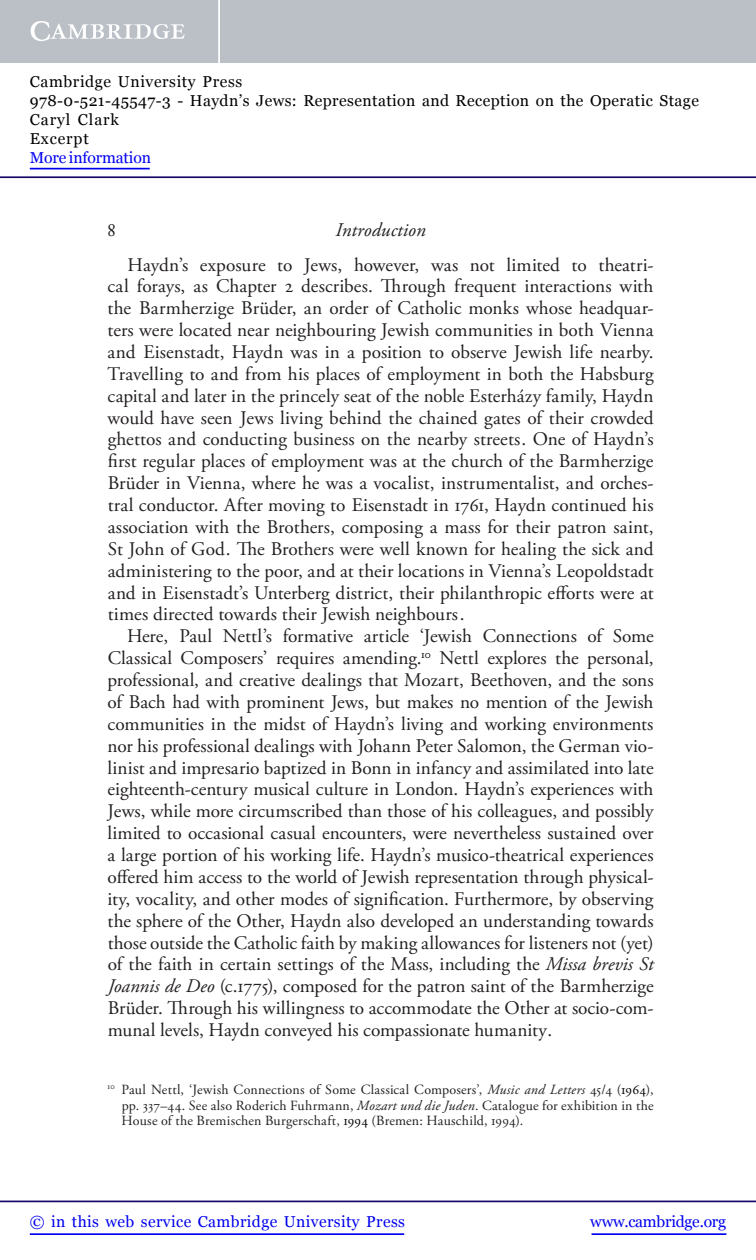
<style>
.page{position:relative;width:756px;height:1260px;background:#fff}
.page>*{position:absolute;margin:0;border:0;box-sizing:border-box;transform-origin:0 0}
.t1{font:19.25px/21.9px "Adobe Garamond Pro";color:#231f20;text-align:justify}
.t2{font:italic 19.25px "Adobe Garamond Pro";letter-spacing:.005em;color:#231f20}
.t3{font:15.75px/18.9px "Georgia";letter-spacing:.025em;color:#000}
.t4{font:15.75px "Georgia";letter-spacing:.025em;color:#0000f1}
.t5{font:15.75px "Georgia";letter-spacing:-.015em;color:#0000f1}
.t6{font:15.75px "Georgia";letter-spacing:-.01em;color:#0000f1}
.t7{font:14px/15.8px "Adobe Garamond Pro";letter-spacing:.01em;color:#231f20;text-align:justify}
.s1{font-style:italic}
.s2{color:#000}
</style>
<div class="page">
<div style="left:0;top:0;width:756px;height:63px;background:#bac0c6"></div>
<svg style="left:31px;top:21px;width:154px;height:20px"></svg>
<hr style="left:218px;top:0;width:2px;height:63px;background:#fff">
<hr style="left:0;top:176px;width:756px;height:2px;background:#150666">
<hr style="left:0;top:1201px;width:756px;height:1px;background:#150666">
<hr style="left:592px;top:1233px;width:134px;height:2px;background:#0000f1">
<hr style="left:30px;top:1233px;width:374px;height:2px;background:#0000f1">
<hr style="left:30px;top:168px;width:120px;height:1px;background:#0000f1">
<p class="t3" style="left:30px;top:72px;width:671px">Cambridge University Press<br>978-0-521-45547-3 - Haydn’s Jews: Representation and Reception on the Operatic Stage Caryl Clark<br>Excerpt</p>
<p class="t6" style="left:30px;top:148px;width:123px">More information</p>
<p class="t1" style="left:108px;top:220px;width:10px">8</p>
<p class="t2" style="left:335px;top:222px;width:92px">Introduction</p>
<p class="t1" style="left:108px;top:255px;width:548px;text-indent:20px">Haydn’s exposure to Jews, however, was not limited to theatri&shy;cal forays, as Chapter 2 describes. Through frequent interactions with the Barmherzige Brüder, an order of Catholic monks whose headquar&shy;ters were located near neighbouring Jewish communities in both Vienna and Eisenstadt, Haydn was in a position to observe Jewish life nearby.<br>Travelling to and from his places of employment in both the Habsburg capital and later in the princely seat of the noble Esterházy family, Haydn would have seen Jews living behind the chained gates of their crowded ghettos and conducting business on the nearby streets. One of Haydn’s first regular places of employment was at the church of the Barmherzige Brüder in Vienna, where he was a vocalist, instrumentalist, and orches&shy;tral conductor. After moving to Eisenstadt in 1761, Haydn continued his association with the Brothers, composing a mass for their patron saint, St John of God. The Brothers were well known for healing the sick and administering to the poor, and at their locations in Vienna’s Leopoldstadt and in Eisenstadt’s Unterberg district, their philanthropic efforts were at times directed towards their Jewish neighbours.</p>
<p class="t1" style="left:108px;top:627px;width:548px;text-indent:19px">Here, Paul Nettl’s formative article ‘Jewish Connections of Some Classical Composers’ requires amending.<sup>10</sup> Nettl explores the personal, professional, and creative dealings that Mozart, Beethoven, and the sons of Bach had with prominent Jews, but makes no mention of the Jewish communities in the midst of Haydn’s living and working environments nor his professional dealings with Johann Peter Salomon, the German vio&shy;linist and impresario baptized in Bonn in infancy and assimilated into late eighteenth-century musical culture in London. Haydn’s experiences with Jews, while more circumscribed than those of his colleagues, and possibly limited to occasional casual encounters, were nevertheless sustained over a large portion of his working life. Haydn’s musico-theatrical experiences offered him access to the world of Jewish representation through physical&shy;ity, vocality, and other modes of signification. Furthermore, by observing the sphere of the Other, Haydn also developed an understanding towards those outside the Catholic faith by making allowances for listeners not (yet) of the faith in certain settings of the Mass, including the <span class="s1">Missa brevis St Joannis de Deo</span> (c.1775), composed for the patron saint of the Barmherzige Brüder. Through his willingness to accommodate the Other at socio-com&shy;munal levels, Haydn conveyed his compassionate humanity.</p>
<p class="t7" style="left:122px;top:1083px;width:533px;text-indent:-14px"><sup>10</sup> Paul Nettl, ‘Jewish Connections of Some Classical Composers’, <span class="s1">Music and Letters</span> 45/4 (<span class="s2">1964</span>), pp. 337–44. See also Roderich Fuhrmann, <span class="s1">Mozart und die Juden</span>. Catalogue for exhibition in the House of the Bremischen Burgerschaft, <span class="s2">1994</span> (Bremen: Hauschild, 1994).</p>
<p class="t4" style="left:30px;top:1213px;width:377px">© in this web service Cambridge University Press</p>
<p class="t5" style="left:590px;top:1213px;width:137px">www.cambridge.org</p>
</div>
